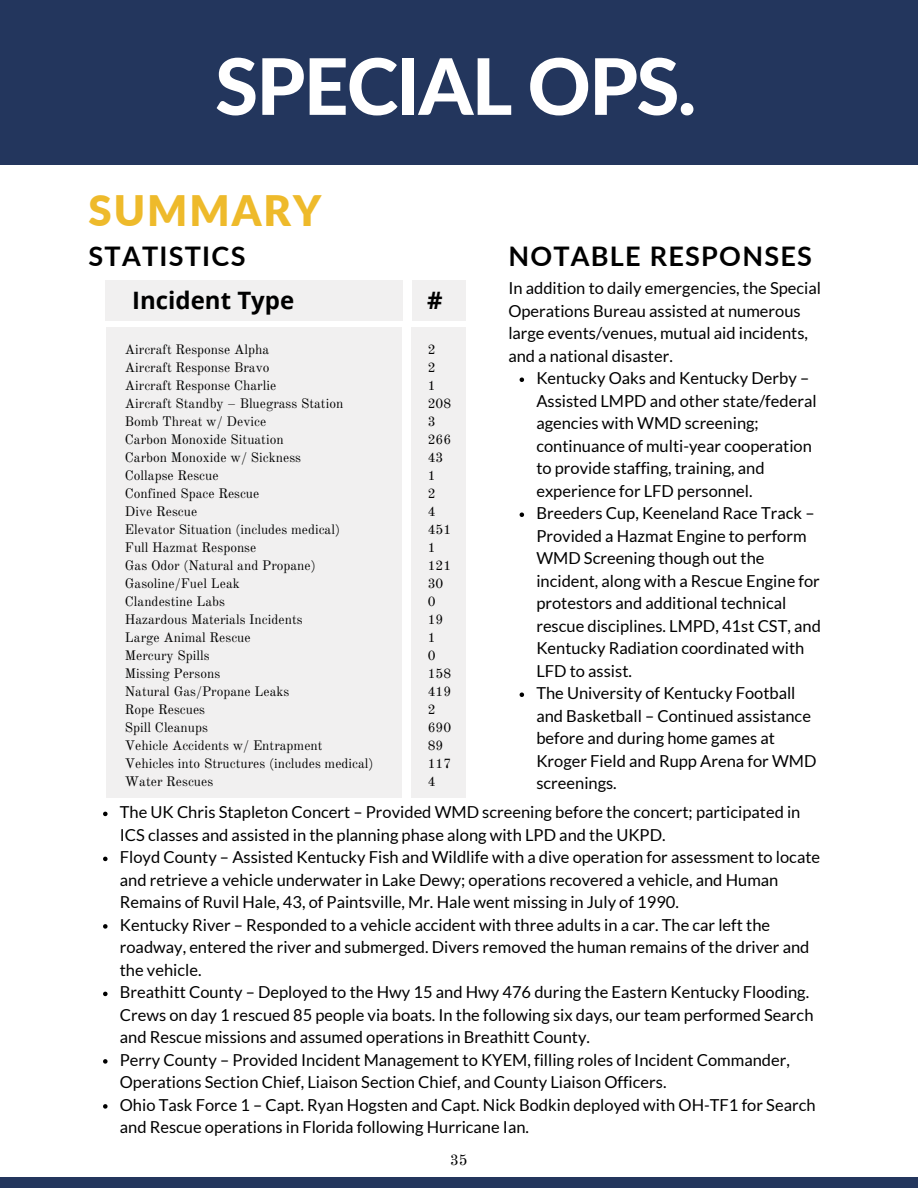
<style>
.page{position:relative;width:918px;height:1188px;background:#fff}
.page>*{position:absolute;margin:0;border:0;box-sizing:border-box;transform-origin:0 0}
.t1{font:800 78px "Lato";letter-spacing:-.02em;color:#fff}
.t2{font:900 42px "Lato";letter-spacing:.045em;color:#eeba2b}
.t3{font:700 27px "Lato";letter-spacing:.045em;color:#000}
.t4{font:700 24px "Open Sans";color:#000}
.t5{font:16.5px/22.5px "Lato";color:#000}
.t6{font:15px "Old Standard";color:#000}
.t7{font:13.5px "Old Standard";color:#000}
</style>
<div class="page">
<div style="left:0;top:0;width:918px;height:164px;background:#23365d"></div>
<div style="left:0;top:1177px;width:918px;height:11px;background:#23365d"></div>
<div style="left:106px;top:327px;width:295px;height:470px;background:#f1f0f0"></div>
<div style="left:411px;top:327px;width:55px;height:470px;background:#f1f0f0"></div>
<div style="left:106px;top:280px;width:297px;height:40px;background:#f1f0f0"></div>
<div style="left:413px;top:280px;width:53px;height:40px;background:#f1f0f0"></div>
<svg style="left:520px;top:378px;width:4px;height:4px"></svg>
<svg style="left:520px;top:513px;width:4px;height:4px"></svg>
<svg style="left:520px;top:693px;width:4px;height:4px"></svg>
<svg style="left:103px;top:812px;width:5px;height:4px"></svg>
<svg style="left:103px;top:857px;width:5px;height:4px"></svg>
<svg style="left:103px;top:924px;width:5px;height:5px"></svg>
<svg style="left:103px;top:992px;width:5px;height:4px"></svg>
<svg style="left:103px;top:1059px;width:5px;height:5px"></svg>
<svg style="left:103px;top:1104px;width:5px;height:5px"></svg>
<p class="t1" style="left:215px;top:38px;width:483px">SPECIAL OPS.</p>
<p class="t2" style="left:89px;top:184px;width:234px">SUMMARY</p>
<p class="t3" style="left:89px;top:240px;width:158px">STATISTICS</p>
<p class="t4" style="left:132px;top:283px;width:163px">Incident Type</p>
<p class="t4" style="left:427px;top:283px;width:17px">#</p>
<p class="t7" style="left:125px;top:341px;width:146px">Aircraft Response Alpha</p>
<p class="t7" style="left:125px;top:359px;width:146px">Aircraft Response Bravo</p>
<p class="t7" style="left:125px;top:377px;width:153px">Aircraft Response Charlie</p>
<p class="t7" style="left:125px;top:395px;width:220px">Aircraft Standby – Bluegrass Station</p>
<p class="t7" style="left:125px;top:413px;width:143px">Bomb Threat w/ Device</p>
<p class="t7" style="left:125px;top:431px;width:160px">Carbon Monoxide Situation</p>
<p class="t7" style="left:125px;top:449px;width:178px">Carbon Monoxide w/ Sickness</p>
<p class="t7" style="left:125px;top:467px;width:95px">Collapse Rescue</p>
<p class="t7" style="left:125px;top:485px;width:136px">Confined Space Rescue</p>
<p class="t7" style="left:125px;top:503px;width:74px">Dive Rescue</p>
<p class="t7" style="left:125px;top:521px;width:217px">Elevator Situation (includes medical)</p>
<p class="t7" style="left:125px;top:539px;width:133px">Full Hazmat Response</p>
<p class="t7" style="left:125px;top:557px;width:192px">Gas Odor (Natural and Propane)</p>
<p class="t7" style="left:125px;top:575px;width:116px">Gasoline/Fuel Leak</p>
<p class="t7" style="left:125px;top:593px;width:102px">Clandestine Labs</p>
<p class="t7" style="left:125px;top:611px;width:179px">Hazardous Materials Incidents</p>
<p class="t7" style="left:125px;top:629px;width:127px">Large Animal Rescue</p>
<p class="t7" style="left:125px;top:647px;width:86px">Mercury Spills</p>
<p class="t7" style="left:125px;top:665px;width:97px">Missing Persons</p>
<p class="t7" style="left:125px;top:683px;width:166px">Natural Gas/Propane Leaks</p>
<p class="t7" style="left:125px;top:701px;width:82px">Rope Rescues</p>
<p class="t7" style="left:125px;top:719px;width:85px">Spill Cleanups</p>
<p class="t7" style="left:125px;top:737px;width:199px">Vehicle Accidents w/ Entrapment</p>
<p class="t7" style="left:125px;top:755px;width:250px">Vehicles into Structures (includes medical)</p>
<p class="t7" style="left:125px;top:773px;width:90px">Water Rescues</p>
<p class="t7" style="left:428px;top:341px;width:9px">2</p>
<p class="t7" style="left:428px;top:359px;width:9px">2</p>
<p class="t7" style="left:428px;top:377px;width:9px">1</p>
<p class="t7" style="left:428px;top:395px;width:25px">208</p>
<p class="t7" style="left:428px;top:413px;width:9px">3</p>
<p class="t7" style="left:428px;top:431px;width:25px">266</p>
<p class="t7" style="left:428px;top:449px;width:17px">43</p>
<p class="t7" style="left:428px;top:467px;width:9px">1</p>
<p class="t7" style="left:428px;top:485px;width:9px">2</p>
<p class="t7" style="left:428px;top:503px;width:9px">4</p>
<p class="t7" style="left:428px;top:521px;width:25px">451</p>
<p class="t7" style="left:428px;top:539px;width:9px">1</p>
<p class="t7" style="left:428px;top:557px;width:25px">121</p>
<p class="t7" style="left:428px;top:575px;width:17px">30</p>
<p class="t7" style="left:428px;top:593px;width:9px">0</p>
<p class="t7" style="left:428px;top:611px;width:17px">19</p>
<p class="t7" style="left:428px;top:629px;width:9px">1</p>
<p class="t7" style="left:428px;top:647px;width:9px">0</p>
<p class="t7" style="left:428px;top:665px;width:25px">158</p>
<p class="t7" style="left:428px;top:683px;width:25px">419</p>
<p class="t7" style="left:428px;top:701px;width:9px">2</p>
<p class="t7" style="left:428px;top:719px;width:25px">690</p>
<p class="t7" style="left:428px;top:737px;width:17px">89</p>
<p class="t7" style="left:428px;top:755px;width:25px">117</p>
<p class="t7" style="left:428px;top:773px;width:9px">4</p>
<p class="t3" style="left:508px;top:240px;width:305px">NOTABLE RESPONSES</p>
<p class="t5" style="left:508px;top:277px;width:314px">In addition to daily emergencies, the Special Operations Bureau assisted at numerous large events/venues, mutual aid incidents, and a national disaster.</p>
<p class="t5" style="left:536px;top:367px;width:282px">Kentucky Oaks and Kentucky Derby – Assisted LMPD and other state/federal agencies with WMD screening; continuance of multi-year cooperation to provide staffing, training, and experience for LFD personnel.</p>
<p class="t5" style="left:536px;top:502px;width:286px">Breeders Cup, Keeneland Race Track – Provided a Hazmat Engine to perform WMD Screening though out the incident, along with a Rescue Engine for protestors and additional technical rescue disciplines. LMPD, 41st CST, and Kentucky Radiation coordinated with LFD to assist.</p>
<p class="t5" style="left:536px;top:682px;width:282px">The University of Kentucky Football and Basketball – Continued assistance before and during home games at<br>Kroger Field and Rupp Arena for WMD screenings.</p>
<p class="t5" style="left:120px;top:801px;width:682px">The UK Chris Stapleton Concert – Provided WMD screening before the concert; participated in<br>ICS classes and assisted in the planning phase along with LPD and the UKPD.</p>
<p class="t5" style="left:120px;top:846px;width:702px">Floyd County – Assisted Kentucky Fish and Wildlife with a dive operation for assessment to locate and retrieve a vehicle underwater in Lake Dewy; operations recovered a vehicle, and Human<br>Remains of Ruvil Hale, 43, of Paintsville, Mr. Hale went missing in July of 1990.</p>
<p class="t5" style="left:120px;top:913px;width:691px">Kentucky River – Responded to a vehicle accident with three adults in a car. The car left the roadway, entered the river and submerged. Divers removed the human remains of the driver and the vehicle.</p>
<p class="t5" style="left:120px;top:981px;width:695px">Breathitt County – Deployed to the Hwy 15 and Hwy 476 during the Eastern Kentucky Flooding.<br>Crews on day 1 rescued 85 people via boats. In the following six days, our team performed Search and Rescue missions and assumed operations in Breathitt County.</p>
<p class="t5" style="left:120px;top:1048px;width:672px">Perry County – Provided Incident Management to KYEM, filling roles of Incident Commander,<br>Operations Section Chief, Liaison Section Chief, and County Liaison Officers.</p>
<p class="t5" style="left:120px;top:1093px;width:697px">Ohio Task Force 1 – Capt. Ryan Hogsten and Capt. Nick Bodkin deployed with OH-TF1 for Search and Rescue operations in Florida following Hurricane Ian.</p>
<p class="t6" style="left:450px;top:1151px;width:19px">35</p>
</div>
